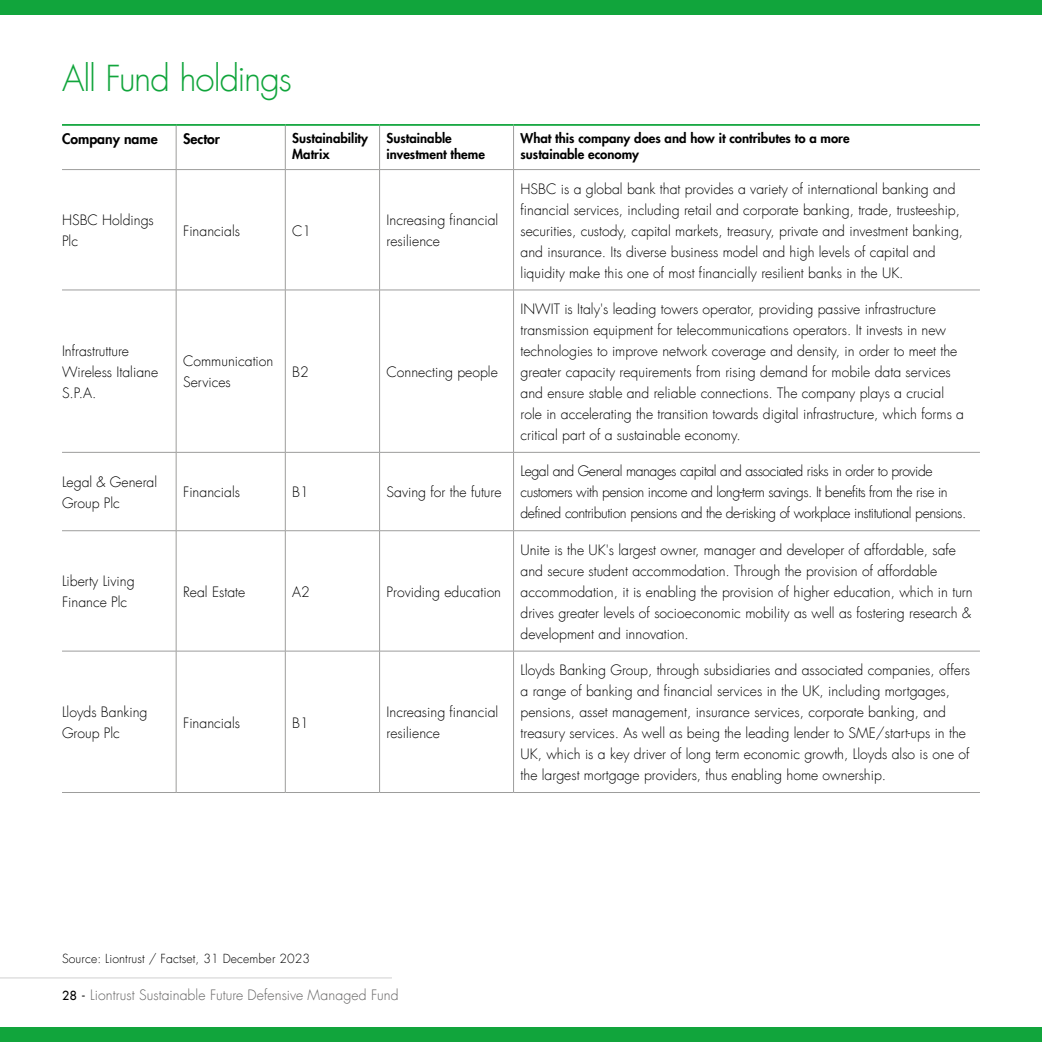
<style>
.page{position:relative;width:1042px;height:1042px;background:#fff}
.page>*{position:absolute;margin:0;border:0;box-sizing:border-box;transform-origin:0 0}
.t1{font:300 35px "Futura LT";letter-spacing:-.035em;color:#11a53c}
.t2{font:300 14px/21px "Futura LT";color:#000}
.t3{font:300 14px/21px "Futura LT";letter-spacing:-.03em;color:#000}
.t4{font:300 14px "Futura LT";letter-spacing:.005em;color:#646363}
.t5{font:800 14px "Futura LT";color:#000}
.t6{font:800 13.12px/15.8px "Futura LT";color:#000}
.t7{font:300 12.25px "Futura LT";letter-spacing:.01em;color:#000}
.s1{font-weight:400;font-size:12.25px;color:#000}
</style>
<div class="page">
<hr style="left:176px;top:126px;width:1px;height:43px;background:#9d9d9c">
<hr style="left:285px;top:126px;width:1px;height:43px;background:#9d9d9c">
<hr style="left:379px;top:126px;width:1px;height:43px;background:#9d9d9c">
<hr style="left:62px;top:169px;width:114px;height:1px;background:#9d9d9c">
<hr style="left:176px;top:170px;width:1px;height:120px;background:#9d9d9c">
<hr style="left:285px;top:170px;width:1px;height:120px;background:#9d9d9c">
<hr style="left:379px;top:170px;width:1px;height:120px;background:#9d9d9c">
<hr style="left:62px;top:290px;width:114px;height:1px;background:#9d9d9c">
<hr style="left:176px;top:290px;width:1px;height:162px;background:#9d9d9c">
<hr style="left:285px;top:290px;width:1px;height:162px;background:#9d9d9c">
<hr style="left:379px;top:290px;width:1px;height:162px;background:#9d9d9c">
<hr style="left:62px;top:452px;width:114px;height:1px;background:#9d9d9c">
<hr style="left:176px;top:452px;width:1px;height:78px;background:#9d9d9c">
<hr style="left:285px;top:452px;width:1px;height:78px;background:#9d9d9c">
<hr style="left:379px;top:452px;width:1px;height:78px;background:#9d9d9c">
<hr style="left:62px;top:530px;width:114px;height:1px;background:#9d9d9c">
<hr style="left:176px;top:531px;width:1px;height:120px;background:#9d9d9c">
<hr style="left:285px;top:531px;width:1px;height:120px;background:#9d9d9c">
<hr style="left:379px;top:531px;width:1px;height:120px;background:#9d9d9c">
<hr style="left:62px;top:651px;width:114px;height:1px;background:#9d9d9c">
<hr style="left:176px;top:651px;width:1px;height:141px;background:#9d9d9c">
<hr style="left:285px;top:651px;width:1px;height:141px;background:#9d9d9c">
<hr style="left:379px;top:651px;width:1px;height:141px;background:#9d9d9c">
<hr style="left:62px;top:792px;width:114px;height:1px;background:#9d9d9c">
<hr style="left:62px;top:124px;width:114px;height:2px;background:#11a53c">
<hr style="left:176px;top:124px;width:109px;height:2px;background:#11a53c">
<hr style="left:285px;top:124px;width:94px;height:2px;background:#11a53c">
<hr style="left:379px;top:124px;width:134px;height:2px;background:#11a53c">
<hr style="left:513px;top:124px;width:467px;height:2px;background:#11a53c">
<hr style="left:176px;top:169px;width:109px;height:1px;background:#9d9d9c">
<hr style="left:285px;top:169px;width:94px;height:1px;background:#9d9d9c">
<hr style="left:379px;top:169px;width:134px;height:1px;background:#9d9d9c">
<hr style="left:513px;top:169px;width:467px;height:1px;background:#9d9d9c">
<hr style="left:176px;top:290px;width:109px;height:1px;background:#9d9d9c">
<hr style="left:285px;top:290px;width:94px;height:1px;background:#9d9d9c">
<hr style="left:379px;top:290px;width:134px;height:1px;background:#9d9d9c">
<hr style="left:513px;top:290px;width:467px;height:1px;background:#9d9d9c">
<hr style="left:176px;top:452px;width:109px;height:1px;background:#9d9d9c">
<hr style="left:285px;top:452px;width:94px;height:1px;background:#9d9d9c">
<hr style="left:379px;top:452px;width:134px;height:1px;background:#9d9d9c">
<hr style="left:513px;top:452px;width:467px;height:1px;background:#9d9d9c">
<hr style="left:176px;top:530px;width:109px;height:1px;background:#9d9d9c">
<hr style="left:285px;top:530px;width:94px;height:1px;background:#9d9d9c">
<hr style="left:379px;top:530px;width:134px;height:1px;background:#9d9d9c">
<hr style="left:513px;top:530px;width:467px;height:1px;background:#9d9d9c">
<hr style="left:176px;top:651px;width:109px;height:1px;background:#9d9d9c">
<hr style="left:285px;top:651px;width:94px;height:1px;background:#9d9d9c">
<hr style="left:379px;top:651px;width:134px;height:1px;background:#9d9d9c">
<hr style="left:513px;top:651px;width:467px;height:1px;background:#9d9d9c">
<hr style="left:176px;top:792px;width:109px;height:1px;background:#9d9d9c">
<hr style="left:285px;top:792px;width:94px;height:1px;background:#9d9d9c">
<hr style="left:379px;top:792px;width:134px;height:1px;background:#9d9d9c">
<hr style="left:513px;top:792px;width:467px;height:1px;background:#9d9d9c">
<hr style="left:513px;top:170px;width:1px;height:120px;background:#9d9d9c">
<hr style="left:513px;top:290px;width:1px;height:162px;background:#9d9d9c">
<hr style="left:513px;top:452px;width:1px;height:78px;background:#9d9d9c">
<hr style="left:513px;top:531px;width:1px;height:120px;background:#9d9d9c">
<hr style="left:513px;top:651px;width:1px;height:141px;background:#9d9d9c">
<hr style="left:513px;top:126px;width:1px;height:43px;background:#9d9d9c">
<div style="left:0;top:0;width:1042px;height:15px;background:#11a53c"></div>
<div style="left:0;top:1027px;width:1042px;height:15px;background:#11a53c"></div>
<hr style="left:0;top:977px;width:392px;height:1px;background:#d0d0d0">
<h1 class="t1" style="left:62px;top:57px;width:231px">All Fund holdings</h1>
<p class="t5" style="left:62px;top:129px;width:97px">Company name</p>
<p class="t5" style="left:183px;top:129px;width:38px">Sector</p>
<p class="t6" style="left:292px;top:130px;width:77px">Sustainability<br>Matrix</p>
<p class="t6" style="left:386px;top:130px;width:100px">Sustainable investment theme</p>
<p class="t6" style="left:520px;top:130px;width:331px">What this company does and how it contributes to a more sustainable economy</p>
<p class="t2" style="left:62px;top:210px;width:93px">HSBC Holdings<br>Plc</p>
<p class="t2" style="left:183px;top:220px;width:58px">Financials</p>
<p class="t2" style="left:292px;top:220px;width:21px">C1</p>
<p class="t2" style="left:386px;top:210px;width:113px">Increasing financial resilience</p>
<p class="t2" style="left:62px;top:341px;width:98px">Infrastrutture<br>Wireless Italiane<br>S.P.A.</p>
<p class="t2" style="left:183px;top:351px;width:92px">Communication<br>Services</p>
<p class="t2" style="left:292px;top:362px;width:18px">B2</p>
<p class="t2" style="left:386px;top:362px;width:113px">Connecting people</p>
<p class="t2" style="left:62px;top:472px;width:97px">Legal &amp; General<br>Group Plc</p>
<p class="t2" style="left:183px;top:482px;width:58px">Financials</p>
<p class="t2" style="left:292px;top:482px;width:18px">B1</p>
<p class="t2" style="left:386px;top:482px;width:116px">Saving for the future</p>
<p class="t2" style="left:62px;top:571px;width:74px">Liberty Living<br>Finance Plc</p>
<p class="t2" style="left:183px;top:581px;width:64px">Real Estate</p>
<p class="t2" style="left:292px;top:581px;width:19px">A2</p>
<p class="t2" style="left:386px;top:581px;width:116px">Providing education</p>
<p class="t2" style="left:62px;top:702px;width:87px">Lloyds Banking<br>Group Plc</p>
<p class="t2" style="left:183px;top:712px;width:58px">Financials</p>
<p class="t2" style="left:292px;top:712px;width:18px">B1</p>
<p class="t2" style="left:386px;top:702px;width:113px">Increasing financial resilience</p>
<p class="t2" style="left:520px;top:178px;width:444px">HSBC is a global bank that provides a variety of international banking and financial services, including retail and corporate banking, trade, trusteeship, securities, custody, capital markets, treasury, private and investment banking, and insurance. Its diverse business model and high levels of capital and liquidity make this one of most financially resilient banks in the UK.</p>
<p class="t2" style="left:520px;top:299px;width:445px">INWIT is Italy's leading towers operator, providing passive infrastructure transmission equipment for telecommunications operators. It invests in new technologies to improve network coverage and density, in order to meet the greater capacity requirements from rising demand for mobile data services and ensure stable and reliable connections. The company plays a crucial role in accelerating the transition towards digital infrastructure, which forms a critical part of a sustainable economy.</p>
<p class="t3" style="left:520px;top:461px;width:447px">Legal and General manages capital and associated risks in order to provide customers with pension income and long-term savings. It benefits from the rise in defined contribution pensions and the de-risking of workplace institutional pensions.</p>
<p class="t2" style="left:520px;top:539px;width:454px">Unite is the UK's largest owner, manager and developer of affordable, safe and secure student accommodation. Through the provision of affordable accommodation, it is enabling the provision of higher education, which in turn drives greater levels of socioeconomic mobility as well as fostering research &amp; development and innovation.</p>
<p class="t2" style="left:520px;top:660px;width:451px">Lloyds Banking Group, through subsidiaries and associated companies, offers a range of banking and financial services in the UK, including mortgages, pensions, asset management, insurance services, corporate banking, and treasury services. As well as being the leading lender to SME/start-ups in the UK, which is a key driver of long term economic growth, Lloyds also is one of the largest mortgage providers, thus enabling home ownership.</p>
<p class="t7" style="left:62px;top:950px;width:250px">Source: Liontrust / Factset, 31 December 2023</p>
<p class="t4" style="left:62px;top:986px;width:338px"><span class="s1">28 -</span> Liontrust Sustainable Future Defensive Managed Fund</p>
</div>
